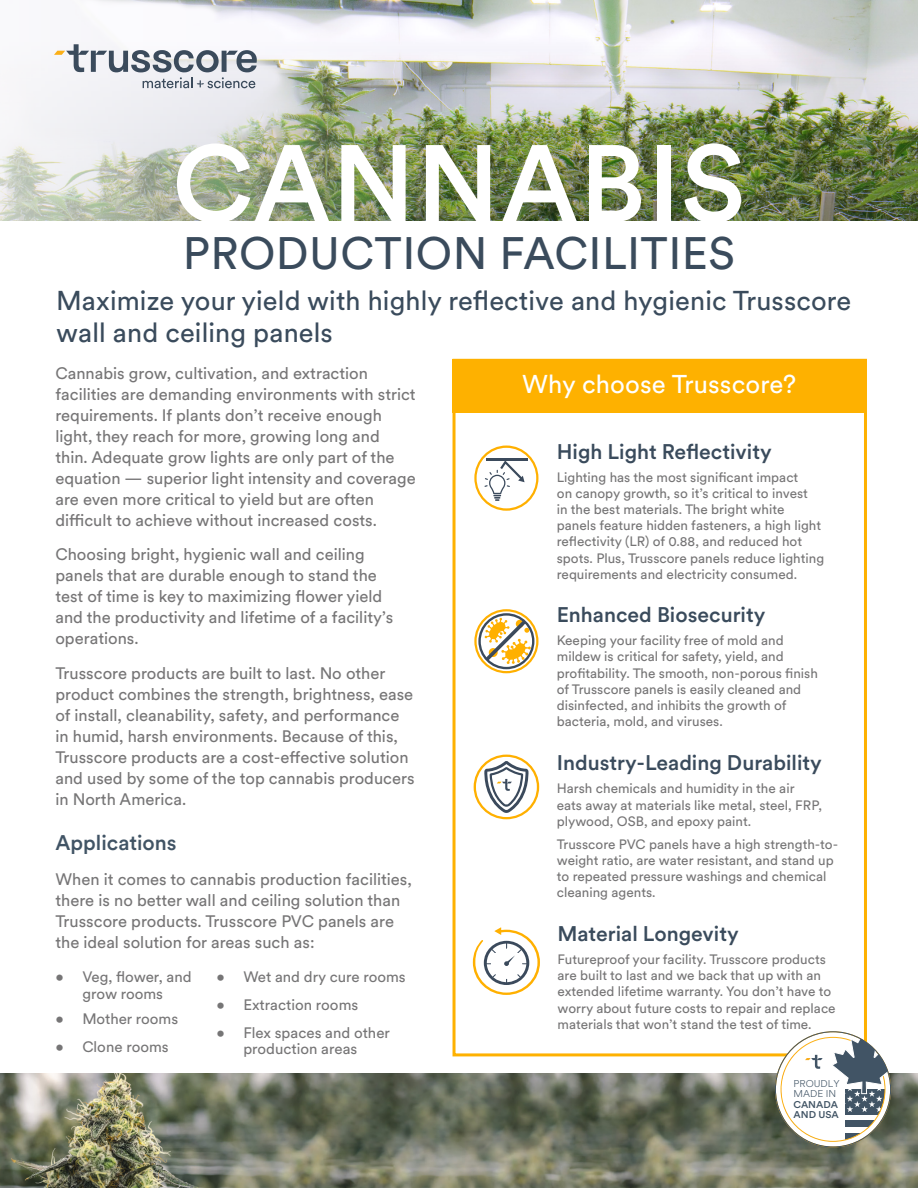
<style>
.page{position:relative;width:918px;height:1188px;background:#fff}
.page>*{position:absolute;margin:0;border:0;box-sizing:border-box;transform-origin:0 0}
.t1{font:500 108px "Circular XX";letter-spacing:.01em;color:#fff}
.t2{font:45px "Circular XX";letter-spacing:.01em;color:#3a4b5c}
.t3{font:27px/32.4px "Circular XX";letter-spacing:.005em;color:#3a4b5c}
.t4{font:25.5px "Circular XX";letter-spacing:.005em;color:#fff}
.t5{font:500 21px "Circular XX";color:#3a4b5c}
.t6{font:500 21px "Circular XX";color:#415465}
.t7{font:16.5px/21px "Circular XX";color:#767576}
.t8{font:15px/16.5px "Circular XX";color:#767576;text-align:center}
.t9{font:13.5px/16.2px "Circular XX";color:#767576}
.t10{font:300 9.75px/10.6px "Circular XX";color:#415465;scale:1.04 1}
.t11{font:500 9.75px/10.6px "Circular XX";color:#415465;scale:1.04 1}
</style>
<div class="page">
<img style="left:0;top:1074px;width:918px;height:114px">
<img style="left:431px;top:0;width:487px;height:29px">
<img style="left:431px;top:29px;width:487px;height:192px">
<img style="left:0;top:0;width:431px;height:221px">
<div style="left:453px;top:359px;width:414px;height:697px;border:3px solid #feb100"></div>
<svg style="left:474px;top:609px;width:65px;height:65px"></svg>
<svg style="left:473px;top:754px;width:67px;height:66px"></svg>
<svg style="left:474px;top:445px;width:65px;height:66px"></svg>
<div style="left:453px;top:359px;width:413px;height:53px;background:#feb100"></div>
<svg style="left:472px;top:927px;width:68px;height:68px"></svg>
<svg style="left:54px;top:44px;width:203px;height:44px"></svg>
<svg style="left:775px;top:1032px;width:116px;height:115px"></svg>
<div style="left:781px;top:1115px;width:104px;height:8px;background:#fff"></div>
<div style="left:797px;top:1052px;width:88px;height:63px;background:#415465"></div>
<svg style="left:845px;top:1120px;width:40px;height:7px"></svg>
<svg style="left:845px;top:1127px;width:40px;height:6px"></svg>
<svg style="left:845px;top:1133px;width:40px;height:7px"></svg>
<hr style="left:781px;top:1140px;width:104px;height:1px;background:#fff">
<svg style="left:781px;top:1039px;width:64px;height:102px"></svg>
<svg style="left:803px;top:1032px;width:88px;height:80px"></svg>
<h1 class="t1" style="left:172px;top:110px;width:575px">CANNABIS</h1>
<h2 class="t2" style="left:183px;top:223px;width:554px">PRODUCTION FACILITIES</h2>
<h3 class="t3" style="left:56px;top:283px;width:797px">Maximize your yield with highly reflective and hygienic Trusscore wall and ceiling panels</h3>
<p class="t7" style="left:55px;top:362px;width:362px">Cannabis grow, cultivation, and extraction facilities are demanding environments with strict requirements. If plants don’t receive enough light, they reach for more, growing long and thin. Adequate grow lights are only part of the equation — superior light intensity and coverage are even more critical to yield but are often difficult to achieve without increased costs.</p>
<p class="t7" style="left:55px;top:543px;width:339px">Choosing bright, hygienic wall and ceiling panels that are durable enough to stand the test of time is key to maximizing flower yield and the productivity and lifetime of a facility’s operations.</p>
<p class="t7" style="left:55px;top:662px;width:361px">Trusscore products are built to last. No other product combines the strength, brightness, ease of install, cleanability, safety, and performance in humid, harsh environments. Because of this, Trusscore products are a cost-effective solution and used by some of the top cannabis producers in North America.</p>
<h3 class="t4" style="left:522px;top:367px;width:275px">Why choose Trusscore?</h3>
<p class="t5" style="left:557px;top:437px;width:216px">High Light Reflectivity</p>
<p class="t9" style="left:557px;top:468px;width:269px">Lighting has the most significant impact<br>on canopy growth, so it’s critical to invest<br>in the best materials. The bright white panels feature hidden fasteners, a high light reflectivity (LR) of 0.88, and reduced hot spots. Plus, Trusscore panels reduce lighting requirements and electricity consumed.</p>
<p class="t5" style="left:557px;top:601px;width:210px">Enhanced Biosecurity</p>
<p class="t9" style="left:557px;top:632px;width:263px">Keeping your facility free of mold and mildew is critical for safety, yield, and profitability. The smooth, non-porous finish of Trusscore panels is easily cleaned and disinfected, and inhibits the growth of bacteria, mold, and viruses.</p>
<p class="t5" style="left:557px;top:749px;width:266px">Industry-Leading Durability</p>
<p class="t9" style="left:557px;top:780px;width:267px">Harsh chemicals and humidity in the air eats away at materials like metal, steel, FRP, plywood, OSB, and epoxy paint.</p>
<p class="t9" style="left:557px;top:835px;width:283px">Trusscore PVC panels have a high strength-to&shy;weight ratio, are water resistant, and stand up to repeated pressure washings and chemical cleaning agents.</p>
<p class="t6" style="left:55px;top:829px;width:123px">Applications</p>
<p class="t7" style="left:55px;top:868px;width:358px">When it comes to cannabis production facilities, there is no better wall and ceiling solution than Trusscore products. Trusscore PVC panels are the ideal solution for areas such as:</p>
<p class="t8" style="left:55px;top:968px;width:138px">• Veg, flower, and grow rooms</p>
<p class="t8" style="left:55px;top:1010px;width:124px">• Mother rooms</p>
<p class="t8" style="left:55px;top:1038px;width:115px">• Clone rooms</p>
<p class="t5" style="left:558px;top:919px;width:183px">Material Longevity</p>
<p class="t9" style="left:558px;top:951px;width:280px">Futureproof your facility. Trusscore products are built to last and we back that up with an extended lifetime warranty. You don’t have to worry about future costs to repair and replace materials that won’t stand the test of time.</p>
<p class="t8" style="left:216px;top:968px;width:191px">• Wet and dry cure rooms</p>
<p class="t8" style="left:216px;top:996px;width:143px">• Extraction rooms</p>
<p class="t8" style="left:216px;top:1023px;width:175px">• Flex spaces and other production areas</p>
<p class="t10" style="left:794px;top:1077px;width:46px">PROUDLY<br>MADE IN</p>
<p class="t11" style="left:794px;top:1099px;width:45px">CANADA<br>AND USA</p>
</div>
